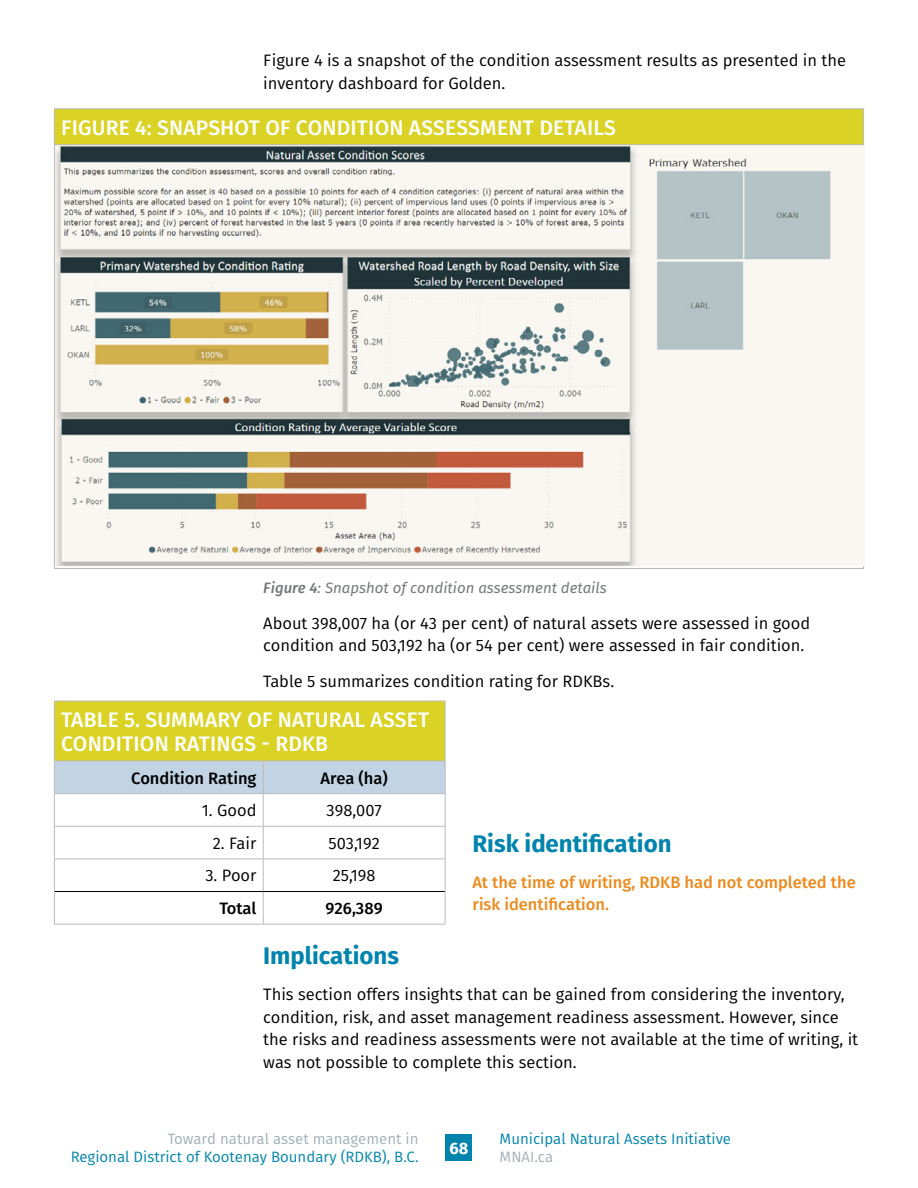
<style>
.page{position:relative;width:918px;height:1188px;background:#fff}
.page>*{position:absolute;margin:0;border:0;box-sizing:border-box;transform-origin:0 0}
.t1{font:700 24px "Fira Sans";color:#0084ad}
.t2{font:500 21px/24px "Fira Sans";letter-spacing:.01em;color:#fff}
.t3{font:16.5px/22.5px "Fira Sans";color:#000}
.t4{font:500 16.5px/22.5px "Fira Sans";color:#ec8a1d}
.t5{font:500 16.5px "Fira Sans";color:#000}
.t6{font:700 16.5px "Fira Sans";color:#fff}
.t7{font:15px "Fira Sans";color:#0084ad}
.t8{font:italic 15px "Fira Sans";color:#757779}
.t9{font:15px "Fira Sans";color:#a3afb5}
.s1{font-weight:500}
</style>
<div class="page">
<div style="left:446px;top:1134px;width:26px;height:27px;background:#0084ad"></div>
<div style="left:54px;top:109px;width:810px;height:36px;background:#dad224"></div>
<hr style="left:54px;top:145px;width:1px;height:423px;background:#b8babc">
<hr style="left:863px;top:145px;width:1px;height:423px;background:#b8babc">
<hr style="left:54px;top:568px;width:810px;height:1px;background:#b8babc">
<hr style="left:54px;top:108px;width:810px;height:1px;background:#b8babc">
<hr style="left:54px;top:109px;width:1px;height:35px;background:#b8babc">
<hr style="left:863px;top:109px;width:1px;height:35px;background:#b8babc">
<hr style="left:54px;top:144px;width:810px;height:1px;background:#b8babc">
<img style="left:56px;top:145px;width:807px;height:420px">
<div style="left:54px;top:701px;width:391px;height:60px;background:#dad224"></div>
<div style="left:55px;top:762px;width:390px;height:31px;background:#c2d4e3"></div>
<hr style="left:54px;top:761px;width:1px;height:32px;background:#b8babc">
<hr style="left:263px;top:761px;width:1px;height:32px;background:#b8babc">
<hr style="left:445px;top:761px;width:1px;height:32px;background:#b8babc">
<hr style="left:54px;top:793px;width:209px;height:1px;background:#b8babc">
<hr style="left:54px;top:794px;width:1px;height:32px;background:#b8babc">
<hr style="left:263px;top:793px;width:183px;height:1px;background:#b8babc">
<hr style="left:263px;top:794px;width:1px;height:32px;background:#b8babc">
<hr style="left:445px;top:794px;width:1px;height:32px;background:#b8babc">
<hr style="left:54px;top:826px;width:209px;height:1px;background:#b8babc">
<hr style="left:54px;top:827px;width:1px;height:32px;background:#b8babc">
<hr style="left:263px;top:826px;width:183px;height:1px;background:#b8babc">
<hr style="left:263px;top:827px;width:1px;height:32px;background:#b8babc">
<hr style="left:445px;top:827px;width:1px;height:32px;background:#b8babc">
<hr style="left:54px;top:859px;width:209px;height:1px;background:#b8babc">
<hr style="left:54px;top:859px;width:1px;height:33px;background:#b8babc">
<hr style="left:263px;top:859px;width:183px;height:1px;background:#b8babc">
<hr style="left:263px;top:859px;width:1px;height:32px;background:#b8babc">
<hr style="left:445px;top:859px;width:1px;height:33px;background:#b8babc">
<hr style="left:54px;top:892px;width:1px;height:32px;background:#b8babc">
<hr style="left:263px;top:892px;width:1px;height:32px;background:#b8babc">
<hr style="left:445px;top:892px;width:1px;height:32px;background:#b8babc">
<hr style="left:54px;top:701px;width:209px;height:1px;background:#b8babc">
<hr style="left:54px;top:701px;width:1px;height:60px;background:#b8babc">
<hr style="left:263px;top:701px;width:183px;height:1px;background:#b8babc">
<hr style="left:445px;top:701px;width:1px;height:60px;background:#b8babc">
<hr style="left:54px;top:761px;width:209px;height:1px;background:#b8babc">
<hr style="left:263px;top:761px;width:183px;height:1px;background:#b8babc">
<hr style="left:54px;top:924px;width:209px;height:1px;background:#b8babc">
<hr style="left:263px;top:924px;width:183px;height:1px;background:#b8babc">
<hr style="left:55px;top:891px;width:208px;height:1px;background:#000">
<hr style="left:263px;top:891px;width:182px;height:1px;background:#000">
<p class="t3" style="left:263px;top:49px;width:584px">Figure 4 is a snapshot of the condition assessment results as presented in the inventory dashboard for Golden.</p>
<p class="t2" style="left:61px;top:115px;width:556px">FIGURE 4: SNAPSHOT OF CONDITION ASSESSMENT DETAILS</p>
<p class="t8" style="left:263px;top:577px;width:345px"><span class="s1">Figure 4</span>: Snapshot of condition assessment details</p>
<p class="t3" style="left:263px;top:612px;width:548px">About 398,007 ha (or 43 per cent) of natural assets were assessed in good condition and 503,192 ha (or 54 per cent) were assessed in fair condition.</p>
<p class="t3" style="left:263px;top:670px;width:352px">Table 5 summarizes condition rating for RDKBs.</p>
<p class="t2" style="left:61px;top:708px;width:369px">TABLE 5. SUMMARY OF NATURAL ASSET<br>CONDITION RATINGS - RDKB</p>
<p class="t5" style="left:131px;top:766px;width:127px">Condition Rating</p>
<p class="t5" style="left:320px;top:766px;width:69px">Area (ha)</p>
<p class="t3" style="left:202px;top:799px;width:56px">1. Good</p>
<p class="t3" style="left:327px;top:799px;width:57px">398,007</p>
<p class="t3" style="left:213px;top:832px;width:45px">2. Fair</p>
<p class="t3" style="left:329px;top:832px;width:53px">503,192</p>
<p class="t3" style="left:205px;top:864px;width:53px">3. Poor</p>
<p class="t3" style="left:333px;top:864px;width:44px">25,198</p>
<p class="t5" style="left:219px;top:897px;width:39px">Total</p>
<p class="t5" style="left:326px;top:897px;width:59px">926,389</p>
<h1 class="t1" style="left:472px;top:826px;width:201px">Risk identification</h1>
<p class="t4" style="left:472px;top:871px;width:385px">At the time of writing, RDKB had not completed the risk identification.</p>
<h1 class="t1" style="left:263px;top:939px;width:137px">Implications</h1>
<p class="t3" style="left:263px;top:983px;width:596px">This section offers insights that can be gained from considering the inventory, condition, risk, and asset management readiness assessment. However, since the risks and readiness assessments were not available at the time of writing, it was not possible to complete this section.</p>
<p class="t9" style="left:168px;top:1128px;width:252px">Toward natural asset management in</p>
<p class="t7" style="left:71px;top:1146px;width:349px">Regional District of Kootenay Boundary (RDKB), B.C.</p>
<p class="t6" style="left:450px;top:1136px;width:20px">68</p>
<p class="t7" style="left:500px;top:1128px;width:233px">Municipal Natural Assets Initiative</p>
<p class="t9" style="left:500px;top:1146px;width:55px">MNAI.ca</p>
</div>
